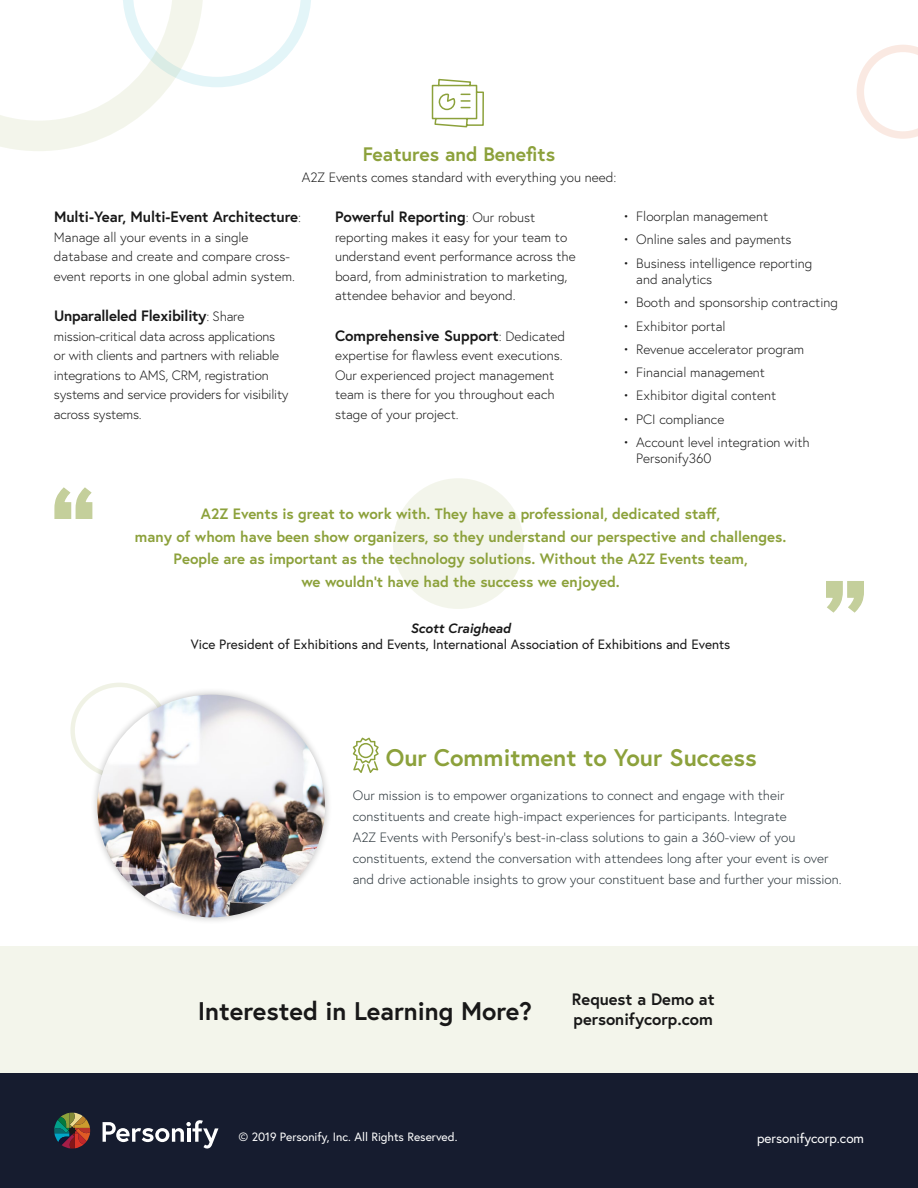
<style>
.page{position:relative;width:918px;height:1188px;background:#fff}
.page>*{position:absolute;margin:0;border:0;box-sizing:border-box;transform-origin:0 0}
.t1{font:700 25.5px "Europa";color:#181818}
.t2{font:700 24px "Europa";color:#8ca13b}
.t3{font:700 19.5px "Europa";color:#8ca13b}
.t4{font:700 16.5px/19.8px "Europa";color:#181818}
.t5{font:700 15px/22.5px "Europa";color:#8ca13b;text-align:center}
.t6{font:700 15px "Europa";color:#181818}
.t7{font:300 13.5px/19.5px "Europa";color:#181818}
.t8{font:300 13.5px/21px "Europa";color:#2b353b}
.t9{font:13.5px "Europa";color:#181818}
.t10{font:13.5px "Europa";color:#fff}
.t11{font:italic 700 13.5px "Europa";color:#181818}
.t12{font:12px "Europa";color:#fff}
.s1{font-weight:300;font-size:13.5px}
</style>
<div class="page">
<div style="left:0;top:946px;width:918px;height:128px;background:#f3f5eb"></div>
<div style="left:0;top:1074px;width:918px;height:114px;background:#161c2f"></div>
<svg style="left:103px;top:1120px;width:115px;height:29px"></svg>
<svg style="left:54px;top:1113px;width:36px;height:36px"></svg>
<svg style="left:0;top:0;width:311px;height:151px"></svg>
<svg style="left:857px;top:45px;width:61px;height:94px"></svg>
<svg style="left:431px;top:78px;width:53px;height:50px"></svg>
<div style="left:70px;top:683px;width:99px;height:95px;border:4px solid #8ca13b;border-radius:50%"></div>
<div style="left:393px;top:478px;width:131px;height:131px;background:#f3f5eb;border-radius:50%"></div>
<svg style="left:54px;top:487px;width:39px;height:32px"></svg>
<svg style="left:826px;top:581px;width:38px;height:32px"></svg>
<svg style="left:353px;top:738px;width:26px;height:35px"></svg>
<div style="left:90px;top:687px;width:243px;height:238px;background:#000;opacity:.25"></div>
<img style="left:97px;top:695px;width:228px;height:222px">
<h3 class="t3" style="left:363px;top:141px;width:194px">Features and Benefits</h3>
<p class="t7" style="left:302px;top:167px;width:316px">A2Z Events comes standard with everything you need:</p>
<p class="t6" style="left:54px;top:207px;width:249px">Multi-Year, Multi-Event Architecture<span class="s1">:</span></p>
<p class="t7" style="left:54px;top:227px;width:242px">Manage all your events in a single database and create and compare cross&shy;event reports in one global admin system.</p>
<p class="t6" style="left:54px;top:306px;width:192px">Unparalleled Flexibility<span class="s1">: Share</span></p>
<p class="t7" style="left:54px;top:326px;width:236px">mission-critical data across applications or with clients and partners with reliable integrations to AMS, CRM, registration systems and service providers for visibility across systems.</p>
<p class="t6" style="left:335px;top:207px;width:202px">Powerful Reporting<span class="s1">: Our robust</span></p>
<p class="t7" style="left:335px;top:227px;width:242px">reporting makes it easy for your team to understand event performance across the board, from administration to marketing, attendee behavior and beyond.</p>
<p class="t6" style="left:335px;top:325px;width:232px">Comprehensive Support<span class="s1">: Dedicated</span></p>
<p class="t7" style="left:335px;top:346px;width:229px">expertise for flawless event executions.<br>Our experienced project management team is there for you throughout each stage of your project.</p>
<p class="t7" style="left:623px;top:207px;width:147px">• Floorplan management</p>
<p class="t7" style="left:623px;top:230px;width:170px">• Online sales and payments</p>
<p class="t7" style="left:636px;top:254px;width:177px;line-height:16.5px;text-indent:-14px">• Business intelligence reporting and analytics</p>
<p class="t7" style="left:623px;top:293px;width:217px">• Booth and sponsorship contracting</p>
<p class="t7" style="left:623px;top:316px;width:104px">• Exhibitor portal</p>
<p class="t7" style="left:623px;top:339px;width:183px">• Revenue accelerator program</p>
<p class="t7" style="left:623px;top:362px;width:144px">• Financial management</p>
<p class="t7" style="left:623px;top:386px;width:155px">• Exhibitor digital content</p>
<p class="t7" style="left:623px;top:409px;width:103px">• PCI compliance</p>
<p class="t7" style="left:636px;top:434px;width:175px;line-height:16.5px;text-indent:-14px">• Account level integration with<br>Personify360</p>
<p class="t5" style="left:135px;top:502px;width:653px">A2Z Events is great to work with. They have a professional, dedicated staff,<br>many of whom have been show organizers, so they understand our perspective and challenges.<br>People are as important as the technology solutions. Without the A2Z Events team,<br>we wouldn’t have had the success we enjoyed.</p>
<p class="t11" style="left:410px;top:619px;width:102px">Scott Craighead</p>
<p class="t9" style="left:191px;top:636px;width:541px">Vice President of Exhibitions and Events, International Association of Exhibitions and Events</p>
<h2 class="t2" style="left:386px;top:741px;width:372px">Our Commitment to Your Success</h2>
<p class="t8" style="left:353px;top:785px;width:490px">Our mission is to empower organizations to connect and engage with their constituents and create high-impact experiences for participants. Integrate<br>A2Z Events with Personify’s best-in-class solutions to gain a 360-view of you constituents, extend the conversation with attendees long after your event is over and drive actionable insights to grow your constituent base and further your mission.</p>
<h1 class="t1" style="left:198px;top:993px;width:336px">Interested in Learning More?</h1>
<p class="t4" style="left:572px;top:989px;width:144px">Request a Demo at personifycorp.com</p>
<p class="t12" style="left:238px;top:1130px;width:220px">© 2019 Personify, Inc. All Rights Reserved.</p>
<p class="t10" style="left:757px;top:1130px;width:109px">personifycorp.com</p>
</div>
